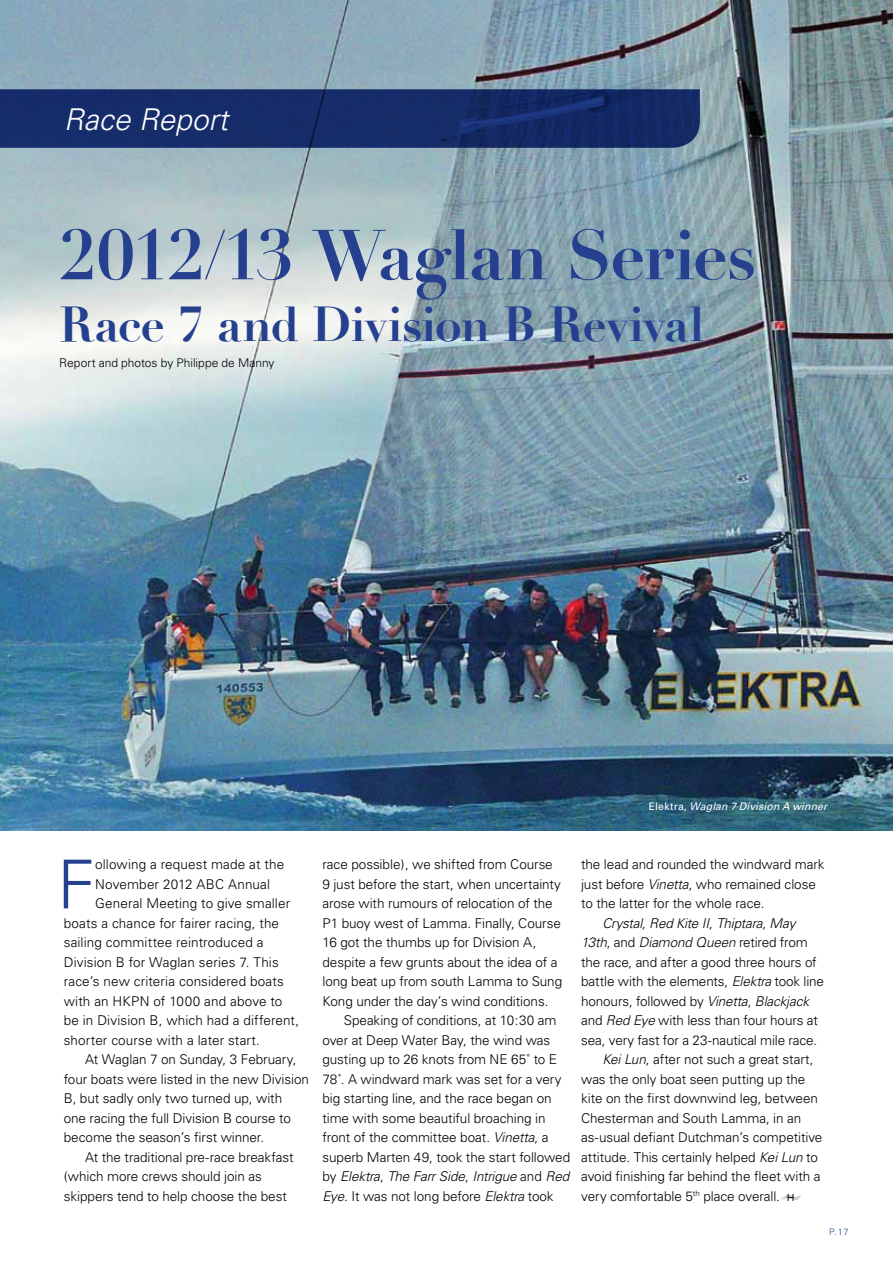
<style>
.page{position:relative;width:893px;height:1263px;background:#fff}
.page>*{position:absolute;margin:0;border:0;box-sizing:border-box;transform-origin:0 0}
.t1{font:700 69.45px "Didot";letter-spacing:-.025em;color:#25408f}
.t2{font:300 67.5px "Univers";color:#25408f}
.t3{font:700 48px "Didot";letter-spacing:-.015em;color:#25408f}
.t4{font:italic 300 30px "Univers";letter-spacing:-.005em;color:#fff}
.t5{font:300 13.5px/19.5px "Univers";letter-spacing:-.005em;color:#000}
.t6{font:italic 300 13.5px "Univers";letter-spacing:-.01em;color:#000}
.t7{font:300 12px "Univers";color:#000}
.t8{font:italic 10.5px "Univers";letter-spacing:.005em;color:#fff}
.t9{font:300 9px "Univers";color:#25408f}
.s1{font-style:normal}
.s2{font-style:italic}
</style>
<div class="page">
<img style="left:0;top:0;width:893px;height:830px">
<svg style="left:0;top:89px;width:700px;height:59px;background:#162c69"></svg>
<svg style="left:781px;top:1194px;width:20px;height:7px"></svg>
<h3 class="t4" style="left:64px;top:102px;width:166px">Race Report</h3>
<h1 class="t1" style="left:58px;top:212px;width:699px">2012/13 Waglan Series</h1>
<h3 class="t3" style="left:59px;top:294px;width:646px">Race 7 and Division B Revival</h3>
<p class="t7" style="left:59px;top:356px;width:217px">Report and photos by Philippe de Manny</p>
<p class="t8" style="left:649px;top:800px;width:180px"><span class="s1">Elektra,</span> Waglan 7 Division A winner</p>
<h2 class="t2" style="left:57px;top:844px;width:39px">F</h2>
<p class="t5" style="left:95px;top:855px;width:190px">ollowing a request made at the</p>
<p class="t5" style="left:95px;top:874px;width:176px">November 2012 ABC Annual</p>
<p class="t5" style="left:95px;top:894px;width:196px">General Meeting to give smaller</p>
<p class="t5" style="left:64px;top:913px;width:217px">boats a chance for fairer racing, the</p>
<p class="t5" style="left:64px;top:933px;width:201px">sailing committee reintroduced a</p>
<p class="t5" style="left:64px;top:952px;width:216px">Division B for Waglan series 7. This</p>
<p class="t5" style="left:64px;top:972px;width:222px">race’s new criteria considered boats</p>
<p class="t5" style="left:64px;top:991px;width:220px">with an HKPN of 1000 and above to</p>
<p class="t5" style="left:64px;top:1011px;width:237px">be in Division B, which had a different,</p>
<p class="t5" style="left:64px;top:1030px;width:198px">shorter course with a later start.</p>
<p class="t5" style="left:85px;top:1050px;width:213px">At Waglan 7 on Sunday, 3 February,</p>
<p class="t5" style="left:64px;top:1069px;width:247px">four boats were listed in the new Division</p>
<p class="t5" style="left:64px;top:1089px;width:220px">B, but sadly only two turned up, with</p>
<p class="t5" style="left:64px;top:1108px;width:229px">one racing the full Division B course to</p>
<p class="t5" style="left:64px;top:1128px;width:202px">become the season’s first winner.</p>
<p class="t5" style="left:85px;top:1147px;width:210px">At the traditional pre-race breakfast</p>
<p class="t5" style="left:64px;top:1167px;width:200px">(which more crews should join as</p>
<p class="t5" style="left:64px;top:1186px;width:225px">skippers tend to help choose the best</p>
<p class="t5" style="left:322px;top:855px;width:241px">race possible), we shifted from Course 9 just before the start, when uncertainty arose with rumours of relocation of the P1 buoy west of Lamma. Finally, Course 16 got the thumbs up for Division A, despite a few grunts about the idea of a long beat up from south Lamma to Sung Kong under the day’s wind conditions.</p>
<p class="t5" style="left:322px;top:1011px;width:249px;text-indent:21px">Speaking of conditions, at 10:30 am over at Deep Water Bay, the wind was gusting up to 26 knots from NE 65˚ to E 78˚. A windward mark was set for a very big starting line, and the race began on time with some beautiful broaching in front of the committee boat. <span class="s2">Vinetta</span>, a superb Marten 49, took the start followed by <span class="s2">Elektra</span>, <span class="s2">The Farr Side</span>, <span class="s2">Intrigue</span> and <span class="s2">Red Eye</span>. It was not long before <span class="s2">Elektra</span> took</p>
<p class="t5" style="left:581px;top:855px;width:245px">the lead and rounded the windward mark</p>
<p class="t5" style="left:581px;top:874px;width:236px">just before <span class="s2">Vinetta</span>, who remained close</p>
<p class="t5" style="left:581px;top:894px;width:185px">to the latter for the whole race.</p>
<p class="t6" style="left:602px;top:915px;width:195px">Crystal, Red Kite II<span class="s1">,</span> Thiptara<span class="s1">,</span> May</p>
<p class="t6" style="left:581px;top:934px;width:228px">13th<span class="s1">, and</span> Diamond Queen <span class="s1">retired from</span></p>
<p class="t5" style="left:581px;top:952px;width:237px">the race, and after a good three hours of</p>
<p class="t5" style="left:581px;top:972px;width:244px">battle with the elements, <span class="s2">Elektra</span> took line</p>
<p class="t5" style="left:581px;top:991px;width:230px">honours, followed by <span class="s2">Vinetta</span>, <span class="s2">Blackjack</span></p>
<p class="t5" style="left:581px;top:1011px;width:238px">and <span class="s2">Red Eye</span> with less than four hours at</p>
<p class="t5" style="left:581px;top:1030px;width:238px">sea, very fast for a 23-nautical mile race.</p>
<p class="t5" style="left:602px;top:1049px;width:213px"><span class="s2">Kei Lun</span>, after not such a great start,</p>
<p class="t5" style="left:581px;top:1069px;width:226px">was the only boat seen putting up the</p>
<p class="t5" style="left:581px;top:1088px;width:238px">kite on the first downwind leg, between</p>
<p class="t5" style="left:581px;top:1108px;width:222px">Chesterman and South Lamma, in an</p>
<p class="t5" style="left:581px;top:1127px;width:243px">as-usual defiant Dutchman’s competitive</p>
<p class="t5" style="left:581px;top:1147px;width:238px">attitude. This certainly helped <span class="s2">Kei Lun</span> to</p>
<p class="t5" style="left:581px;top:1166px;width:241px">avoid finishing far behind the fleet with a</p>
<p class="t5" style="left:581px;top:1186px;width:200px">very comfortable 5<sup>th</sup> place overall.</p>
<p class="t9" style="left:829px;top:1226px;width:21px">P.17</p>
</div>
